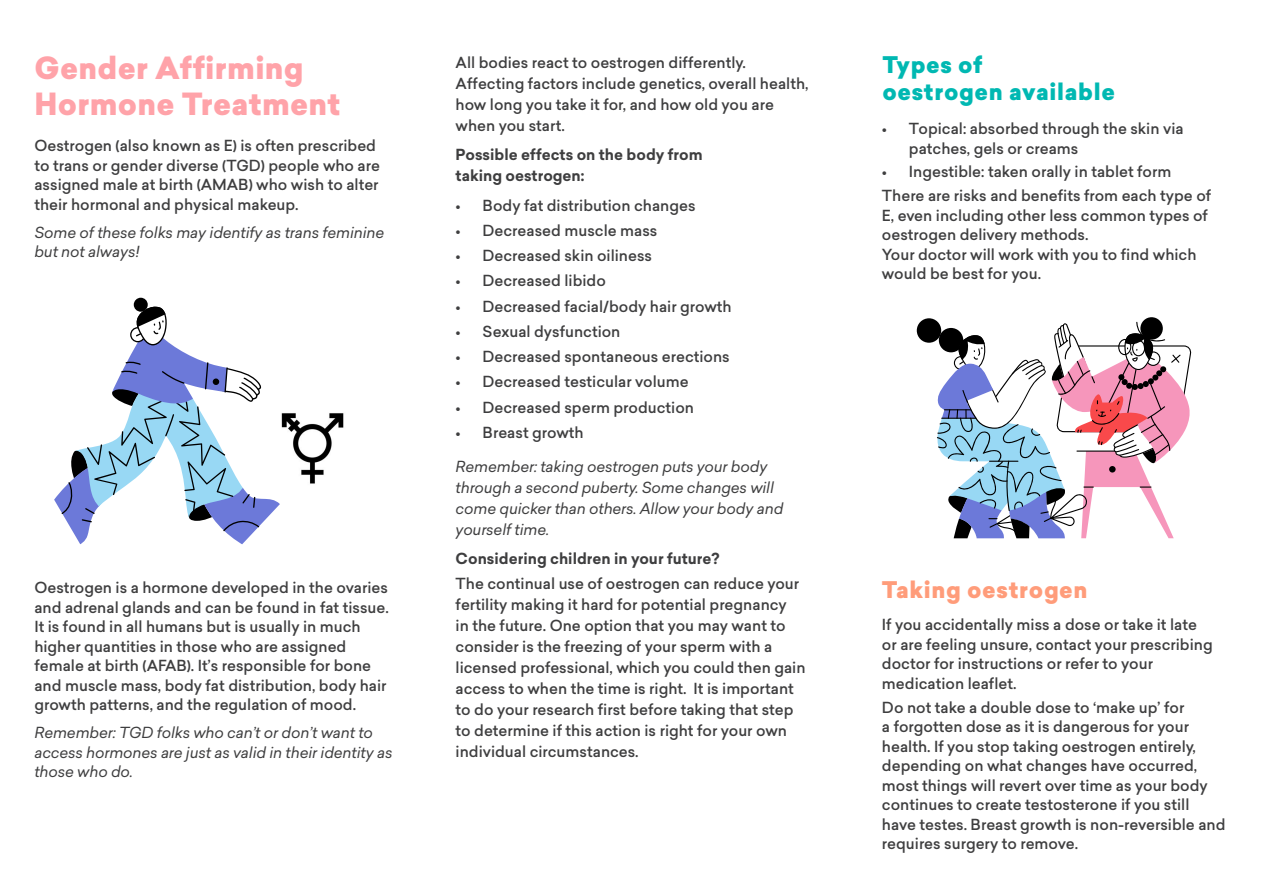
<style>
.page{position:relative;width:1263px;height:893px;background:#fff}
.page>*{position:absolute;margin:0;border:0;box-sizing:border-box;transform-origin:0 0}
.Sub-heading{font:900 30px/36px "Sailec";letter-spacing:.01em;color:#ffa3a9}
.Sub-heading-2{font:900 22.5px/27px "Sailec";letter-spacing:.03em;color:#00b8b2}
.Paragraph_Style_2{font:900 22.5px "Sailec";letter-spacing:.03em;color:#ff9c7a}
.Paragraph_Style_2-2{font:500 15px/19.5px "Sailec";color:#3e3e3f}
.Paragraph_Style_2-3{font:italic 15px/19.5px "Sailec";letter-spacing:-.01em;color:#3e3e3f}
.Paragraph_Style_5{font:italic 15px/21px "Sailec";letter-spacing:-.01em;color:#3e3e3f}
.Paragraph_Style_2-4{font:700 15px/21px "Sailec";color:#3e3e3f}
</style>
<div class="page">
<div style="left:917px;top:318px;width:24px;height:25px;background:#000;border-radius:50%"></div>
<svg style="left:937px;top:322px;width:255px;height:216px"></svg>
<div style="left:1140px;top:317px;width:23px;height:23px;background:#000;border-radius:50%"></div>
<div style="left:1118px;top:339px;width:13px;height:16px;border:1px solid #000;border-radius:50%"></div>
<div style="left:1132px;top:340px;width:13px;height:16px;border:1px solid #000;border-radius:50%"></div>
<div style="left:134px;top:298px;width:14px;height:14px;background:#000;border-radius:50%"></div>
<svg style="left:54px;top:304px;width:226px;height:240px"></svg>
<img style="left:259px;top:407px;width:85px;height:79px">
<p class="Sub-heading" style="left:35px;top:51px;width:308px">Gender Affirming<br>Hormone Treatment</p>
<p class="Paragraph_Style_2-2" style="left:456px;top:52px;width:354px;line-height:21px">All bodies react to oestrogen differently.<br>Affecting factors include genetics, overall health, how long you take it for, and how old you are when you start.</p>
<p class="Paragraph_Style_2-4" style="left:456px;top:144px;width:249px">Possible effects on the body from taking oestrogen:</p>
<p class="Paragraph_Style_2-2" style="left:456px;top:195px;width:241px">• Body fat distribution changes</p>
<p class="Paragraph_Style_2-2" style="left:456px;top:221px;width:203px">• Decreased muscle mass</p>
<p class="Paragraph_Style_2-2" style="left:456px;top:246px;width:198px">• Decreased skin oiliness</p>
<p class="Paragraph_Style_2-2" style="left:456px;top:271px;width:152px">• Decreased libido</p>
<p class="Paragraph_Style_2-2" style="left:456px;top:296px;width:278px">• Decreased facial/body hair growth</p>
<p class="Paragraph_Style_2-2" style="left:456px;top:322px;width:166px">• Sexual dysfunction</p>
<p class="Paragraph_Style_2-2" style="left:456px;top:347px;width:276px">• Decreased spontaneous erections</p>
<p class="Paragraph_Style_2-2" style="left:456px;top:372px;width:235px">• Decreased testicular volume</p>
<p class="Paragraph_Style_2-2" style="left:456px;top:397px;width:240px">• Decreased sperm production</p>
<p class="Paragraph_Style_2-2" style="left:456px;top:423px;width:130px">• Breast growth</p>
<p class="Paragraph_Style_5" style="left:456px;top:455px;width:329px">Remember: taking oestrogen puts your body through a second puberty. Some changes will come quicker than others. Allow your body and yourself time.</p>
<p class="Paragraph_Style_2-4" style="left:456px;top:548px;width:265px">Considering children in your future?</p>
<p class="Paragraph_Style_2-2" style="left:456px;top:573px;width:351px;line-height:21px">The continual use of oestrogen can reduce your fertility making it hard for potential pregnancy<br>in the future. One option that you may want to consider is the freezing of your sperm with a licensed professional, which you could then gain access to when the time is right. It is important to do your research first before taking that step to determine if this action is right for your own individual circumstances.</p>
<p class="Paragraph_Style_2-2" style="left:34px;top:136px;width:347px">Oestrogen (also known as E) is often prescribed to trans or gender diverse (TGD) people who are assigned male at birth (AMAB) who wish to alter their hormonal and physical makeup.</p>
<p class="Paragraph_Style_2-3" style="left:34px;top:222px;width:352px">Some of these folks may identify as trans feminine but not always!</p>
<p class="Paragraph_Style_2-2" style="left:34px;top:578px;width:356px">Oestrogen is a hormone developed in the ovaries and adrenal glands and can be found in fat tissue.<br>It is found in all humans but is usually in much higher quantities in those who are assigned female at birth (AFAB). It’s responsible for bone and muscle mass, body fat distribution, body hair growth patterns, and the regulation of mood.</p>
<p class="Paragraph_Style_2-3" style="left:34px;top:723px;width:360px">Remember: TGD folks who can’t or don’t want to access hormones are just as valid in their identity as those who do.</p>
<p class="Sub-heading-2" style="left:882px;top:52px;width:234px">Types of<br>oestrogen available</p>
<p class="Paragraph_Style_2-2" style="left:909px;top:119px;width:276px;text-indent:-27px">• Topical: absorbed through the skin via patches, gels or creams</p>
<p class="Paragraph_Style_2-2" style="left:882px;top:162px;width:291px">• Ingestible: taken orally in tablet form</p>
<p class="Paragraph_Style_2-2" style="left:882px;top:186px;width:331px">There are risks and benefits from each type of E, even including other less common types of oestrogen delivery methods.<br>Your doctor will work with you to find which would be best for you.</p>
<p class="Paragraph_Style_2" style="left:882px;top:574px;width:207px">Taking oestrogen</p>
<p class="Paragraph_Style_2-2" style="left:882px;top:615px;width:332px">If you accidentally miss a dose or take it late or are feeling unsure, contact your prescribing doctor for instructions or refer to your medication leaflet.</p>
<p class="Paragraph_Style_2-2" style="left:882px;top:697px;width:345px">Do not take a double dose to ‘make up’ for<br>a forgotten dose as it is dangerous for your health. If you stop taking oestrogen entirely, depending on what changes have occurred, most things will revert over time as your body continues to create testosterone if you still have testes. Breast growth is non-reversible and requires surgery to remove.</p>
</div>
